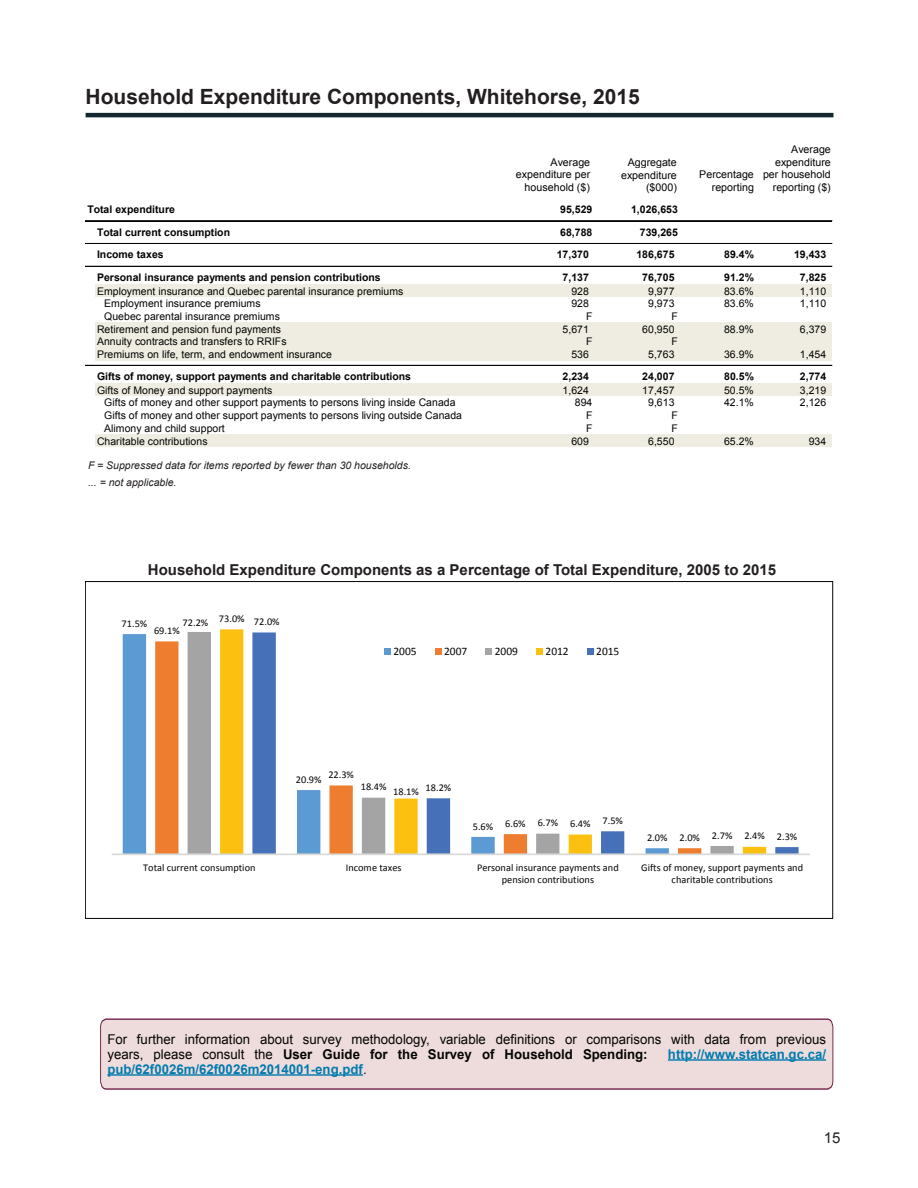
<style>
.page{position:relative;width:918px;height:1188px;background:#fff}
.page>*{position:absolute;margin:0;border:0;box-sizing:border-box;transform-origin:0 0}
.t1{font:700 21px "Arial";color:#231f20}
.t2{font:700 15px "Arial";color:#231f20}
.t3{font:15px "Arial";color:#231f20}
.t4{font:13.5px/15px "Arial";color:#040503}
.t5{font:700 13.5px "Arial";color:#037bae}
.t6{font:11.4px "Calibri";letter-spacing:-.005em;color:#040503}
.t7{font:10.65px "Arial";letter-spacing:.005em;color:#040503}
.t8{font:10.5px "Arial";letter-spacing:.005em;color:#040503}
.t9{font:700 10.5px "Arial";color:#040503}
.t10{font:italic 10.5px/16.2px "Arial";color:#231f20}
.t11{font:10.35px/12.6px "Calibri";color:#040503;text-align:center}
.s1{font-weight:700}
.s2{font-weight:400;color:#040503}
</style>
<div class="page">
<hr style="left:86px;top:113px;width:747px;height:4px;background:#13272f">
<div style="left:59px;top:1119px;width:55px;height:35px;border:3px solid #fff;border-radius:15px"></div>
<div style="left:100px;top:1018px;width:734px;height:72px;background:#eedcdc"></div>
<hr style="left:668px;top:1059px;width:158px;height:2px;background:#037bae">
<hr style="left:107px;top:1074px;width:256px;height:2px;background:#037bae">
<svg style="left:123px;top:634px;width:65px;height:220px;fill:#5c9ad3"></svg>
<svg style="left:155px;top:641px;width:33px;height:213px;fill:#ee7d30"></svg>
<svg style="left:188px;top:632px;width:32px;height:222px;fill:#a5a4a4"></svg>
<svg style="left:220px;top:629px;width:32px;height:225px;fill:#fcc011"></svg>
<svg style="left:252px;top:632px;width:547px;height:222px"></svg>
<div style="left:112px;top:854px;width:697px;height:1px;border:1px solid #d9d9d8"></div>
<div style="left:384px;top:648px;width:7px;height:7px;background:#5c9ad3"></div>
<div style="left:435px;top:648px;width:6px;height:7px;background:#ee7d30"></div>
<div style="left:486px;top:648px;width:6px;height:7px;background:#a5a4a4"></div>
<div style="left:537px;top:648px;width:6px;height:7px;background:#fcc011"></div>
<div style="left:587px;top:648px;width:7px;height:7px;background:#4671b8"></div>
<div style="left:95px;top:284px;width:737px;height:13px;background:#efede2"></div>
<div style="left:95px;top:323px;width:737px;height:38px;background:#efede2"></div>
<div style="left:95px;top:383px;width:737px;height:13px;background:#efede2"></div>
<div style="left:95px;top:434px;width:737px;height:13px;background:#efede2"></div>
<hr style="left:85px;top:220px;width:747px;height:1px;background:#040503">
<hr style="left:85px;top:221px;width:747px;height:1px;background:#040503">
<hr style="left:85px;top:243px;width:747px;height:1px;background:#040503">
<hr style="left:85px;top:266px;width:747px;height:1px;background:#040503">
<hr style="left:85px;top:365px;width:747px;height:1px;background:#040503">
<h1 class="t1" style="left:86px;top:83px;width:556px">Household Expenditure Components, Whitehorse, 2015</h1>
<p class="t7" style="left:791px;top:142px;width:41px">Average</p>
<p class="t7" style="left:551px;top:155px;width:41px">Average</p>
<p class="t7" style="left:628px;top:155px;width:51px">Aggregate</p>
<p class="t7" style="left:775px;top:155px;width:57px">expenditure</p>
<p class="t7" style="left:516px;top:168px;width:76px">expenditure per</p>
<p class="t7" style="left:621px;top:168px;width:57px">expenditure</p>
<p class="t7" style="left:699px;top:168px;width:133px">Percentage per household</p>
<p class="t7" style="left:525px;top:181px;width:67px">household ($)</p>
<p class="t7" style="left:646px;top:181px;width:32px">($000)</p>
<p class="t7" style="left:712px;top:181px;width:44px">reporting</p>
<p class="t7" style="left:773px;top:181px;width:60px">reporting ($)</p>
<p class="t9" style="left:87px;top:202px;width:89px">Total expenditure</p>
<p class="t9" style="left:560px;top:202px;width:34px">95,529</p>
<p class="t9" style="left:631px;top:202px;width:48px">1,026,653</p>
<p class="t9" style="left:97px;top:225px;width:135px">Total current consumption</p>
<p class="t9" style="left:560px;top:225px;width:34px">68,788</p>
<p class="t9" style="left:640px;top:225px;width:40px">739,265</p>
<p class="t9" style="left:97px;top:248px;width:68px">Income taxes</p>
<p class="t9" style="left:557px;top:248px;width:34px">17,370</p>
<p class="t9" style="left:636px;top:248px;width:40px">186,675</p>
<p class="t9" style="left:724px;top:248px;width:31px">89.4%</p>
<p class="t9" style="left:794px;top:248px;width:34px">19,433</p>
<p class="t9" style="left:97px;top:271px;width:285px">Personal insurance payments and pension contributions</p>
<p class="t9" style="left:563px;top:271px;width:28px">7,137</p>
<p class="t9" style="left:642px;top:271px;width:34px">76,705</p>
<p class="t9" style="left:724px;top:271px;width:31px">91.2%</p>
<p class="t9" style="left:800px;top:271px;width:28px">7,825</p>
<p class="t8" style="left:97px;top:284px;width:308px">Employment insurance and Quebec parental insurance premiums</p>
<p class="t8" style="left:571px;top:284px;width:19px">928</p>
<p class="t8" style="left:648px;top:284px;width:28px">9,977</p>
<p class="t8" style="left:724px;top:284px;width:31px">83.6%</p>
<p class="t8" style="left:800px;top:284px;width:28px">1,110</p>
<p class="t8" style="left:104px;top:297px;width:158px">Employment insurance premiums</p>
<p class="t8" style="left:571px;top:297px;width:19px">928</p>
<p class="t8" style="left:648px;top:297px;width:28px">9,973</p>
<p class="t8" style="left:724px;top:297px;width:31px">83.6%</p>
<p class="t8" style="left:800px;top:297px;width:28px">1,110</p>
<p class="t8" style="left:104px;top:309px;width:177px">Quebec parental insurance premiums</p>
<p class="t8" style="left:586px;top:309px;width:8px">F</p>
<p class="t8" style="left:672px;top:309px;width:8px">F</p>
<p class="t8" style="left:97px;top:322px;width:186px">Retirement and pension fund payments</p>
<p class="t8" style="left:563px;top:322px;width:28px">5,671</p>
<p class="t8" style="left:642px;top:322px;width:34px">60,950</p>
<p class="t8" style="left:724px;top:322px;width:31px">88.9%</p>
<p class="t8" style="left:800px;top:322px;width:28px">6,379</p>
<p class="t8" style="left:97px;top:335px;width:191px">Annuity contracts and transfers to RRIFs</p>
<p class="t8" style="left:586px;top:335px;width:8px">F</p>
<p class="t8" style="left:672px;top:335px;width:8px">F</p>
<p class="t8" style="left:97px;top:348px;width:237px">Premiums on life, term, and endowment insurance</p>
<p class="t8" style="left:571px;top:348px;width:19px">536</p>
<p class="t8" style="left:648px;top:348px;width:28px">5,763</p>
<p class="t8" style="left:724px;top:348px;width:31px">36.9%</p>
<p class="t8" style="left:800px;top:348px;width:28px">1,454</p>
<p class="t9" style="left:97px;top:370px;width:316px">Gifts of money, support payments and charitable contributions</p>
<p class="t9" style="left:563px;top:370px;width:28px">2,234</p>
<p class="t9" style="left:642px;top:370px;width:34px">24,007</p>
<p class="t9" style="left:724px;top:370px;width:31px">80.5%</p>
<p class="t9" style="left:800px;top:370px;width:28px">2,774</p>
<p class="t8" style="left:97px;top:383px;width:177px">Gifts of Money and support payments</p>
<p class="t8" style="left:563px;top:383px;width:28px">1,624</p>
<p class="t8" style="left:642px;top:383px;width:34px">17,457</p>
<p class="t8" style="left:724px;top:383px;width:31px">50.5%</p>
<p class="t8" style="left:800px;top:383px;width:28px">3,219</p>
<p class="t8" style="left:104px;top:396px;width:353px">Gifts of money and other support payments to persons living inside Canada</p>
<p class="t8" style="left:575px;top:396px;width:19px">894</p>
<p class="t8" style="left:648px;top:396px;width:28px">9,613</p>
<p class="t8" style="left:724px;top:396px;width:31px">42.1%</p>
<p class="t8" style="left:800px;top:396px;width:28px">2,126</p>
<p class="t8" style="left:104px;top:409px;width:359px">Gifts of money and other support payments to persons living outside Canada</p>
<p class="t8" style="left:586px;top:409px;width:8px">F</p>
<p class="t8" style="left:672px;top:409px;width:8px">F</p>
<p class="t8" style="left:104px;top:421px;width:122px">Alimony and child support</p>
<p class="t8" style="left:586px;top:421px;width:8px">F</p>
<p class="t8" style="left:672px;top:421px;width:8px">F</p>
<p class="t8" style="left:97px;top:434px;width:112px">Charitable contributions</p>
<p class="t8" style="left:571px;top:434px;width:19px">609</p>
<p class="t8" style="left:648px;top:434px;width:28px">6,550</p>
<p class="t8" style="left:724px;top:434px;width:31px">65.2%</p>
<p class="t8" style="left:809px;top:434px;width:19px">934</p>
<p class="t10" style="left:88px;top:458px;width:324px">F = Suppressed data for items reported by fewer than 30 households. ... = not applicable.</p>
<h2 class="t2" style="left:148px;top:559px;width:630px">Household Expenditure Components as a Percentage of Total Expenditure, 2005 to 2015</h2>
<p class="t11" style="left:183px;top:616px;width:27px">72.2%</p>
<p class="t11" style="left:122px;top:617px;width:27px">71.5%</p>
<p class="t11" style="left:154px;top:624px;width:27px">69.1%</p>
<p class="t11" style="left:219px;top:612px;width:27px">73.0%</p>
<p class="t11" style="left:254px;top:615px;width:27px">72.0%</p>
<p class="t6" style="left:393px;top:644px;width:25px">2005</p>
<p class="t6" style="left:444px;top:644px;width:25px">2007</p>
<p class="t6" style="left:495px;top:644px;width:25px">2009</p>
<p class="t6" style="left:546px;top:644px;width:25px">2012</p>
<p class="t6" style="left:596px;top:644px;width:25px">2015</p>
<p class="t11" style="left:328px;top:768px;width:27px">22.3%</p>
<p class="t11" style="left:296px;top:773px;width:27px">20.9%</p>
<p class="t11" style="left:361px;top:781px;width:27px">18.4%</p>
<p class="t11" style="left:426px;top:781px;width:27px">18.2%</p>
<p class="t11" style="left:393px;top:785px;width:27px">18.1%</p>
<p class="t11" style="left:473px;top:820px;width:22px">5.6%</p>
<p class="t11" style="left:505px;top:817px;width:22px">6.6%</p>
<p class="t11" style="left:538px;top:817px;width:22px">6.7%</p>
<p class="t11" style="left:570px;top:817px;width:22px">6.4%</p>
<p class="t11" style="left:603px;top:814px;width:22px">7.5%</p>
<p class="t11" style="left:647px;top:831px;width:22px">2.0%</p>
<p class="t11" style="left:680px;top:831px;width:22px">2.0%</p>
<p class="t11" style="left:712px;top:829px;width:22px">2.7%</p>
<p class="t11" style="left:744px;top:830px;width:22px">2.4%</p>
<p class="t11" style="left:777px;top:830px;width:22px">2.3%</p>
<p class="t11" style="left:143px;top:861px;width:114px">Total current consumption</p>
<p class="t11" style="left:346px;top:861px;width:57px">Income taxes</p>
<p class="t11" style="left:477px;top:861px;width:143px">Personal insurance payments and pension contributions</p>
<p class="t11" style="left:641px;top:861px;width:164px">Gifts of money, support payments and charitable contributions</p>
<p class="t4" style="left:107px;top:1031px;width:720px">For further information about survey methodology, variable definitions or comparisons with data from previous years, please consult the <span class="s1">User Guide for the Survey of Household Spending:</span></p>
<p class="t5" style="left:668px;top:1045px;width:160px">http://www.statcan.gc.ca/</p>
<p class="t5" style="left:107px;top:1060px;width:261px">pub/62f0026m/62f0026m2014001-eng.pdf<span class="s2">.</span></p>
<h2 class="t3" style="left:824px;top:1128px;width:18px">15</h2>
</div>
